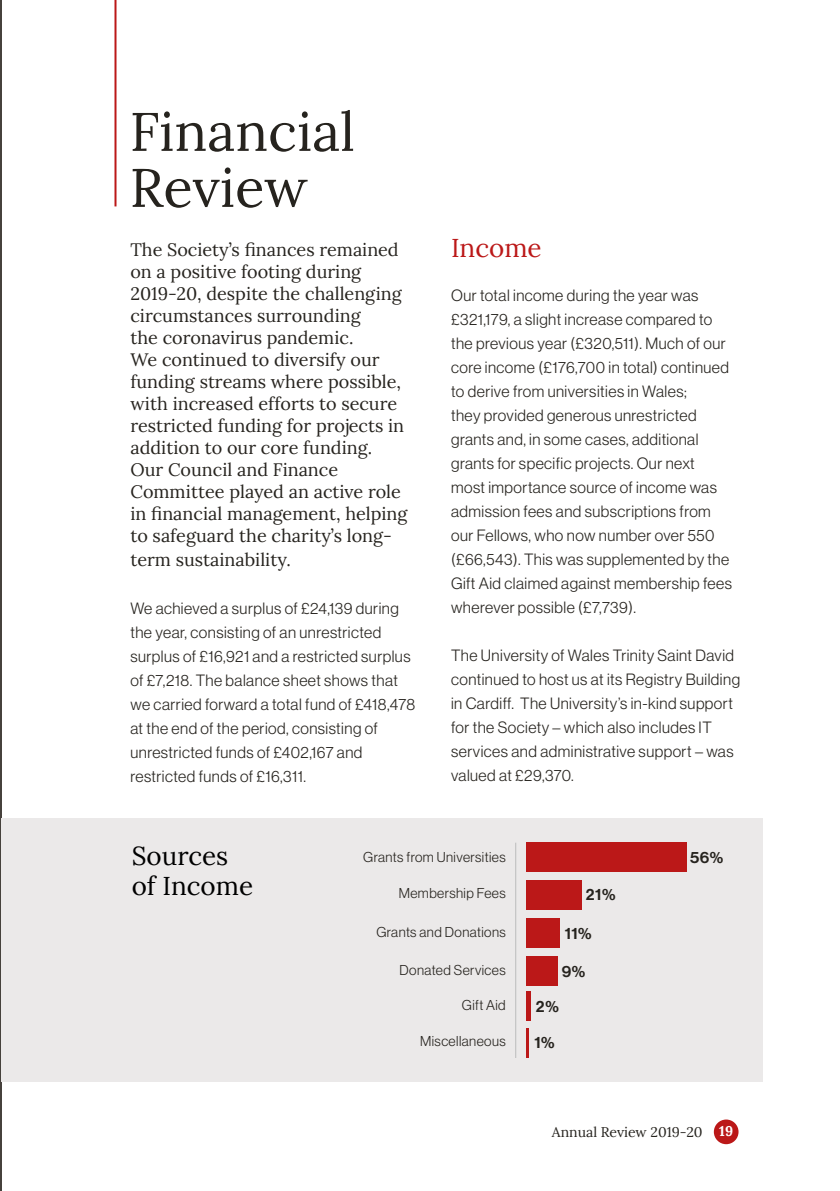
<style>
.page{position:relative;width:840px;height:1191px;background:#fff}
.page>*{position:absolute;margin:0;border:0;box-sizing:border-box;transform-origin:0 0}
.Heading_1{font:54.2px "Lora";color:#26231e}
.Heading_3{font:26px/30px "Lora";color:#000}
.Heading_3-2{font:26px "Lora";color:#bb1818}
.Intro_Para{font:18px/22px "Lora";color:#26231e}
.Body_Text{font:16px/24px "N Haas Grotesk DS Pro 45 Lt";letter-spacing:.03em;color:#26231e}
.Body_Text-2{font:16px "N Haas Grotesk DS Pro 65 Md";color:#26231e}
.Body_Text-3{font:14px "N Haas Grotesk DS Pro 45 Lt";letter-spacing:.03em;color:#26231e}
.t1{font:14px "Lora";color:#26231e}
.s1{font-weight:700;color:#fff}
</style>
<div class="page">
<div style="left:713px;top:1119px;width:25px;height:25px;background:#bb1818;border-radius:50%"></div>
<hr style="left:0;top:0;width:1px;height:1191px;background:#46413c">
<hr style="left:114px;top:0;width:2px;height:206px;background:#bb1818">
<div style="left:1px;top:818px;width:761px;height:263px;background:#ebe9e9"></div>
<hr style="left:514px;top:842px;width:2px;height:216px;background:#c6c6c6">
<div style="left:526px;top:842px;width:160px;height:30px;background:#bb1818"></div>
<div style="left:526px;top:880px;width:55px;height:29px;background:#bb1818"></div>
<div style="left:526px;top:955px;width:31px;height:30px;background:#bb1818"></div>
<div style="left:526px;top:918px;width:33px;height:29px;background:#bb1818"></div>
<hr style="left:526px;top:991px;width:4px;height:29px;background:#bb1818">
<hr style="left:526px;top:1028px;width:2px;height:30px;background:#bb1818">
<p class="Heading_1" style="left:130px;top:90px;width:226px">Financial</p>
<p class="Heading_1" style="left:130px;top:146px;width:179px">Review</p>
<p class="Intro_Para" style="left:130px;top:237px;width:278px">The Society’s finances remained on a positive footing during<br>2019-20, despite the challenging circumstances surrounding<br>the coronavirus pandemic.<br>We continued to diversify our funding streams where possible, with increased efforts to secure restricted funding for projects in addition to our core funding.<br>Our Council and Finance<br>Committee played an active role in financial management, helping to safeguard the charity’s long-</p>
<p class="Intro_Para" style="left:130px;top:547px;width:162px">term sustainability.</p>
<p class="Body_Text" style="left:130px;top:596px;width:286px">We achieved a surplus of £24,139 during the year, consisting of an unrestricted surplus of £16,921 and a restricted surplus of £7,218. The balance sheet shows that we carried forward a total fund of £418,478 at the end of the period, consisting of unrestricted funds of £402,167 and restricted funds of £16,311.</p>
<p class="Heading_3-2" style="left:451px;top:228px;width:92px">Income</p>
<p class="Body_Text" style="left:451px;top:284px;width:282px">Our total income during the year was £321,179, a slight increase compared to the previous year (£320,511). Much of our core income (£176,700 in total) continued to derive from universities in Wales;<br>they provided generous unrestricted grants and, in some cases, additional grants for specific projects. Our next most importance source of income was admission fees and subscriptions from our Fellows, who now number over 550 (£66,543). This was supplemented by the Gift Aid claimed against membership fees wherever possible (£7,739).</p>
<p class="Body_Text" style="left:451px;top:644px;width:290px">The University of Wales Trinity Saint David continued to host us at its Registry Building in Cardiff. The University’s in-kind support for the Society – which also includes IT services and administrative support – was valued at £29,370.</p>
<p class="Heading_3" style="left:132px;top:839px;width:123px">Sources of Income</p>
<p class="Body_Text-3" style="left:363px;top:849px;width:144px">Grants from Universities</p>
<p class="Body_Text-2" style="left:689px;top:848px;width:35px">56%</p>
<p class="Body_Text-3" style="left:398px;top:885px;width:108px">Membership Fees</p>
<p class="Body_Text-2" style="left:585px;top:884px;width:31px">21%</p>
<p class="Body_Text-3" style="left:376px;top:924px;width:131px">Grants and Donations</p>
<p class="Body_Text-2" style="left:564px;top:924px;width:28px">11%</p>
<p class="Body_Text-3" style="left:399px;top:962px;width:108px">Donated Services</p>
<p class="Body_Text-2" style="left:561px;top:961px;width:25px">9%</p>
<p class="Body_Text-3" style="left:461px;top:997px;width:45px">Gift Aid</p>
<p class="Body_Text-2" style="left:535px;top:997px;width:25px">2%</p>
<p class="Body_Text-3" style="left:420px;top:1033px;width:87px">Miscellaneous</p>
<p class="Body_Text-2" style="left:534px;top:1033px;width:22px">1%</p>
<p class="t1" style="left:551px;top:1121px;width:182px">Annual Review 2019-20 <span class="s1">19</span></p>
</div>
